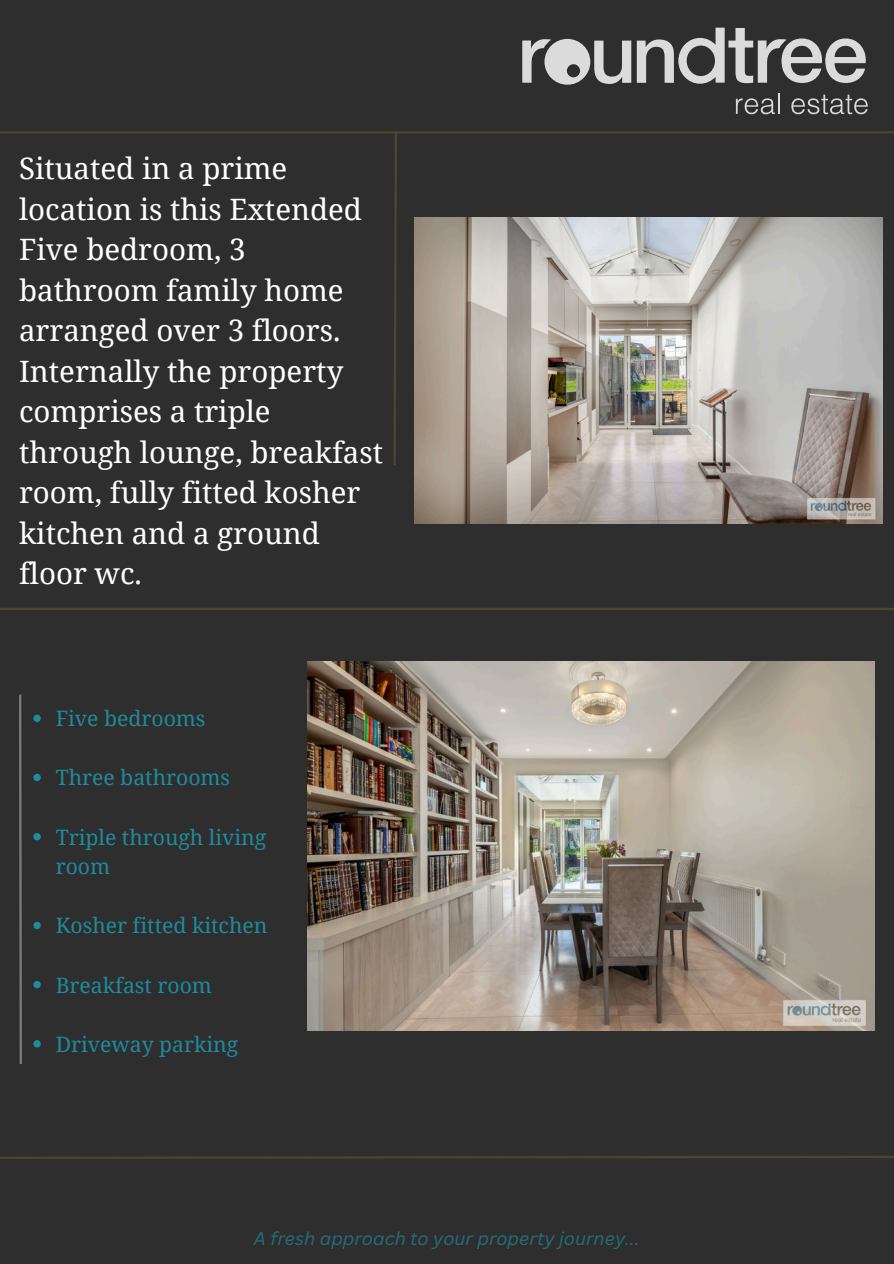
<style>
.page{position:relative;width:894px;height:1264px;background:#fff}
.page>*{position:absolute;margin:0;border:0;box-sizing:border-box;transform-origin:0 0}
.t1{font:29.4px/40.5px "Noto Serif";color:#fff}
.t2{font:21.15px/29.5px "Noto Serif";color:#1f8b9d}
.t3{font:italic 18px "Canva Sans";color:#1f8b9d}
</style>
<div class="page">
<div style="left:0;top:0;width:893px;height:1263px;background:#2e2e2e"></div>
<svg style="left:735px;top:98px;width:39px;height:16px"></svg>
<hr style="left:777px;top:93px;width:2px;height:21px;background:#dbdbdb">
<svg style="left:791px;top:95px;width:76px;height:19px"></svg>
<svg style="left:522px;top:28px;width:343px;height:57px"></svg>
<hr style="left:0;top:607px;width:893px;height:3px;background:#4b462c">
<img style="left:414px;top:218px;width:468px;height:305px">
<svg style="left:392px;top:133px;width:6px;height:332px"></svg>
<hr style="left:0;top:131px;width:893px;height:2px;background:#4b462c">
<svg style="left:19px;top:694px;width:3px;height:370px"></svg>
<svg style="left:33px;top:714px;width:8px;height:8px"></svg>
<svg style="left:33px;top:773px;width:8px;height:8px"></svg>
<svg style="left:33px;top:833px;width:8px;height:7px"></svg>
<svg style="left:33px;top:921px;width:8px;height:8px"></svg>
<svg style="left:33px;top:981px;width:8px;height:7px"></svg>
<svg style="left:33px;top:1040px;width:8px;height:7px"></svg>
<img style="left:307px;top:661px;width:567px;height:369px">
<svg style="left:0;top:1156px;width:893px;height:3px"></svg>
<p class="t1" style="left:19px;top:148px;width:365px">Situated in a prime location is this Extended<br>Five bedroom, 3 bathroom family home arranged over 3 floors.<br>Internally the property comprises a triple through lounge, breakfast room, fully fitted kosher kitchen and a ground floor wc.</p>
<p class="t2" style="left:56px;top:703px;width:151px">Five bedrooms</p>
<h1 class="t2" style="left:56px;top:762px;width:176px">Three bathrooms</h1>
<p class="t2" style="left:56px;top:821px;width:212px">Triple through living room</p>
<p class="t2" style="left:56px;top:910px;width:213px">Kosher fitted kitchen</p>
<p class="t2" style="left:56px;top:969px;width:158px">Breakfast room</p>
<p class="t2" style="left:56px;top:1028px;width:184px">Driveway parking</p>
<p class="t3" style="left:254px;top:1225px;width:387px">A fresh approach to your property journey...</p>
</div>
